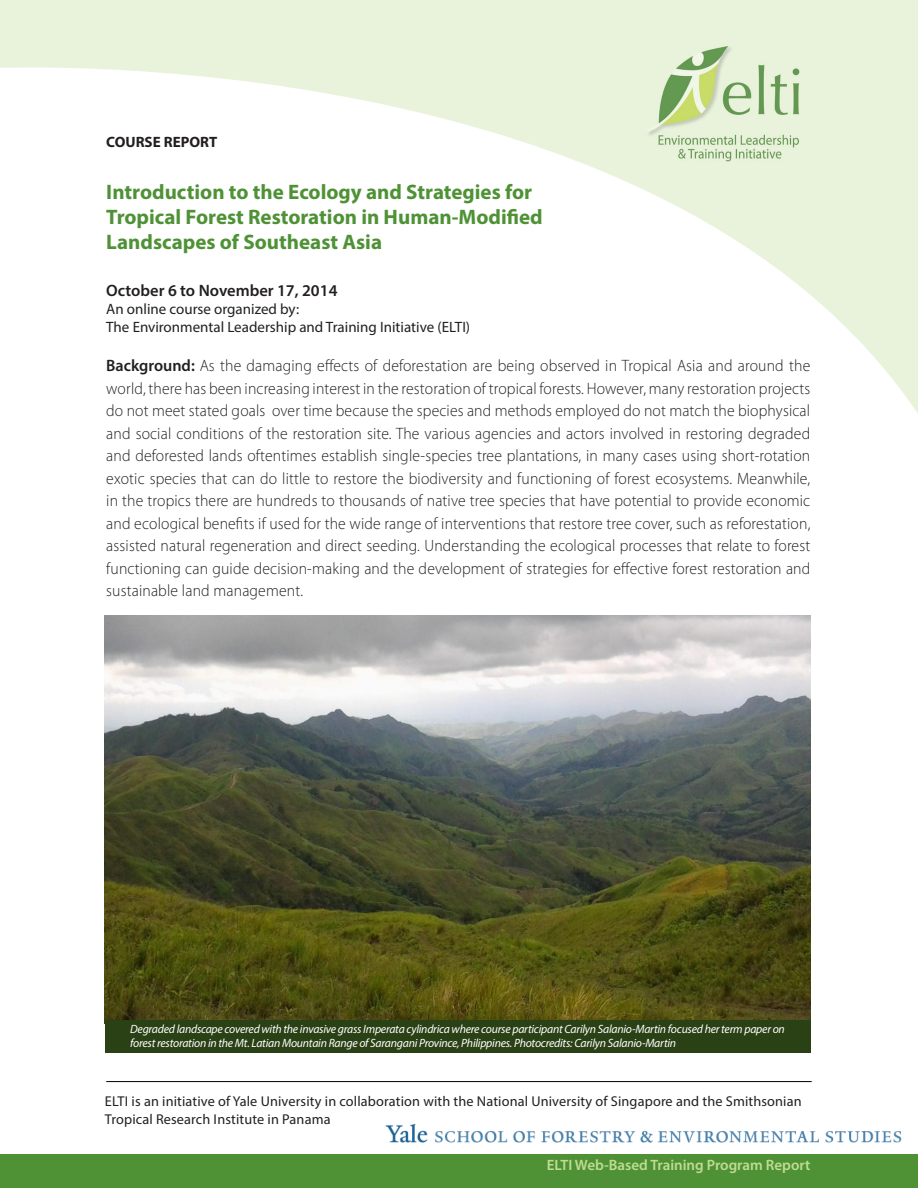
<style>
.page{position:relative;width:918px;height:1188px;background:#fff}
.page>*{position:absolute;margin:0;border:0;box-sizing:border-box;transform-origin:0 0}
.t1{font:700 21px "Myriad Pro";color:#4f9236}
.text{font:300 16.5px/22.5px "Myriad Pro";letter-spacing:.01em;color:#231f20;text-align:justify;scale:.95 1}
.t2{font:600 16.5px "Myriad Pro";color:#231f20}
.t3{font:15px "Myriad Pro";color:#231f20}
.t4{font:600 15px "Myriad Pro";color:#bfdc92}
.t5{font:700 15px "Myriad Pro";color:#231f20}
.t6{font:14.25px "Myriad Pro";letter-spacing:.01em;color:#231f20}
.text-2{font:italic 12px/13.5px "Myriad Pro";letter-spacing:-.02em;color:#fff}
.s1{font-weight:600}
</style>
<div class="page">
<svg style="left:0;top:0;width:918px;height:414px"></svg>
<div style="left:0;top:1154px;width:918px;height:34px;background:#4f9236"></div>
<hr style="left:106px;top:1081px;width:706px;height:1px;background:#000">
<img style="left:644px;top:39px;width:177px;height:122px">
<img style="left:105px;top:616px;width:705px;height:405px">
<div style="left:105px;top:1021px;width:705px;height:32px;background:#294115"></div>
<img style="left:385px;top:1124px;width:517px;height:19px">
<p class="t5" style="left:106px;top:132px;width:112px">COURSE REPORT</p>
<p class="t1" style="left:106px;top:178px;width:427px">Introduction to the Ecology and Strategies for</p>
<p class="t1" style="left:106px;top:203px;width:438px">Tropical Forest Restoration in Human-Modified</p>
<p class="t1" style="left:106px;top:228px;width:277px">Landscapes of Southeast Asia</p>
<p class="t2" style="left:106px;top:280px;width:233px">October 6 to November 17, 2014</p>
<p class="t3" style="left:106px;top:299px;width:194px">An online course organized by:</p>
<p class="t3" style="left:106px;top:317px;width:365px">The Environmental Leadership and Training Initiative (ELTI)</p>
<p class="text" style="left:106px;top:354px;width:743px"><span class="s1">Background:</span> As the damaging effects of deforestation are being observed in Tropical Asia and around the world, there has been increasing interest in the restoration of tropical forests. However, many restoration projects do not meet stated goals over time because the species and methods employed do not match the biophysical and social conditions of the restoration site. The various agencies and actors involved in restoring degraded and deforested lands oftentimes establish single-species tree plantations, in many cases using short-rotation exotic species that can do little to restore the biodiversity and functioning of forest ecosystems. Meanwhile, in the tropics there are hundreds to thousands of native tree species that have potential to provide economic and ecological benefits if used for the wide range of interventions that restore tree cover, such as reforestation, assisted natural regeneration and direct seeding. Understanding the ecological processes that relate to forest functioning can guide decision-making and the development of strategies for effective forest restoration and sustainable land management.</p>
<p class="text-2" style="left:130px;top:1022px;width:656px">Degraded landscape covered with the invasive grass Imperata cylindrica where course participant Carilyn Salanio-Martin focused her term paper on forest restoration in the Mt. Latian Mountain Range of Sarangani Province, Philippines. Photocredits: Carilyn Salanio-Martin</p>
<p class="t6" style="left:105px;top:1093px;width:698px">ELTI is an initiative of Yale University in collaboration with the National University of Singapore and the Smithsonian</p>
<p class="t6" style="left:105px;top:1110px;width:227px">Tropical Research Institute in Panama</p>
<p class="t4" style="left:547px;top:1155px;width:265px">ELTI Web-Based Training Program Report</p>
</div>
